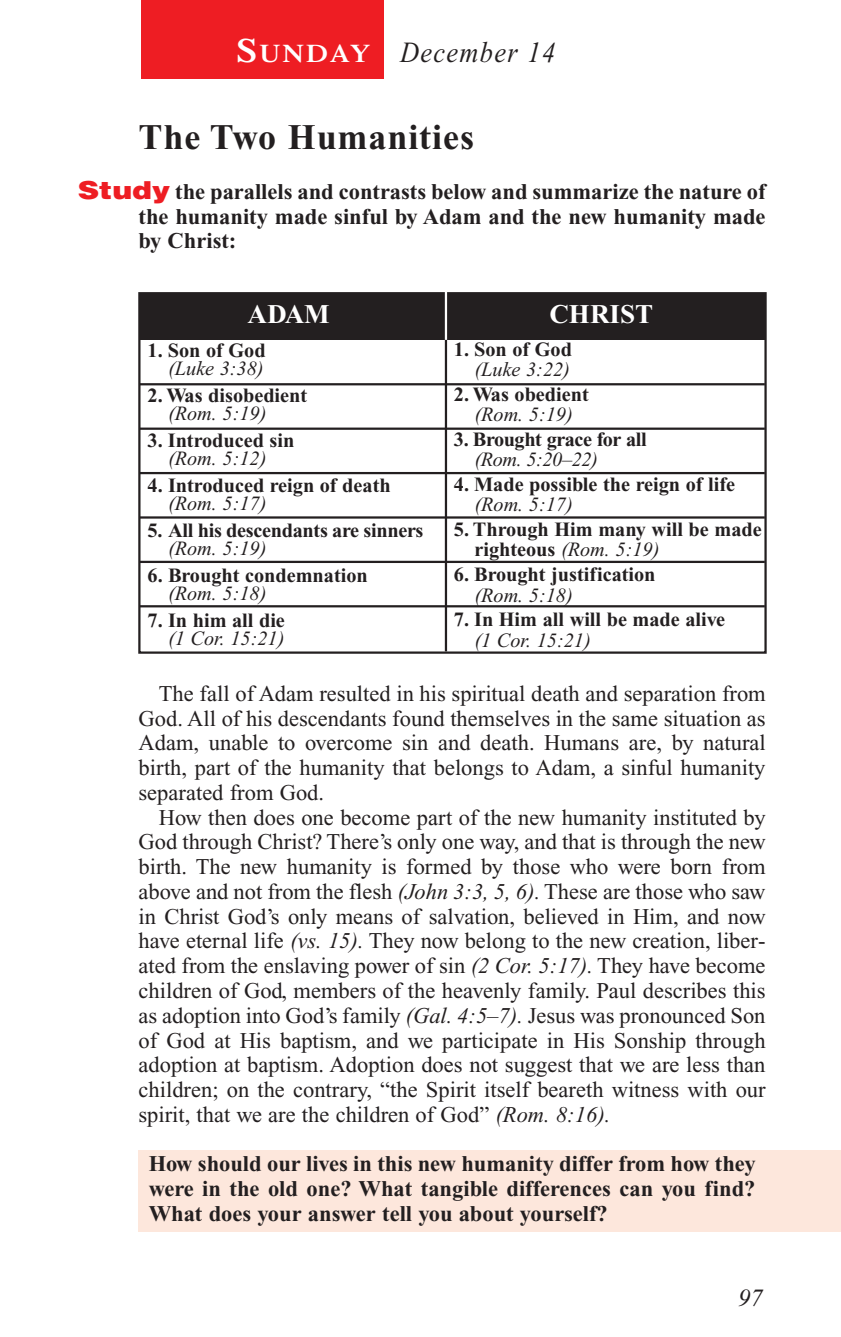
<style>
.page{position:relative;width:841px;height:1337px;background:#fff}
.page>*{position:absolute;margin:0;border:0;box-sizing:border-box;transform-origin:0 0}
.t1{font:700 36px "Times New Roman";letter-spacing:.025em;color:#231f20}
.t2{font:italic 29.25px "Times New Roman";letter-spacing:.05em;color:#231f20;scale:.9 1}
.t3{font:700 27px "Times New Roman";color:#fff}
.t4{font:italic 24.75px "Times New Roman";color:#231f20}
.t5{font:22.5px/24.8px "Times New Roman";color:#231f20;text-align:justify}
.t6{font:700 22.5px/24.8px "Times New Roman";color:#231f20;text-align:justify}
.t7{font:700 20.25px/20.2px "Times New Roman";color:#231f20}
.t8{font:italic 20.25px "Times New Roman";color:#231f20}
.t9{font:700 20.25px "Times New Roman";letter-spacing:-.02em;color:#231f20}
.s1{font-family:"Times";font-weight:600;font-style:normal;font-size:33.75px;color:#fff}
.s2{font-family:"Times";font-weight:600;font-style:normal;font-size:25.2px;color:#fff}
.s3{font-family:"Helvetica";font-weight:900;font-size:24.75px;color:#ee1d23}
.s4{font-weight:400;font-style:italic}
.s5{font-style:italic}
</style>
<div class="page">
<div style="left:138px;top:1150px;width:702px;height:81px;background:#fde7dc"></div>
<div style="left:141px;top:0;width:242px;height:78px;background:#ee1d23"></div>
<div style="left:138px;top:292px;width:628px;height:361px;border:2px solid #231f20"></div>
<hr style="left:445px;top:293px;width:2px;height:358px;background:#231f20">
<div style="left:141px;top:293px;width:623px;height:47px;background:#231f20"></div>
<hr style="left:140px;top:383px;width:624px;height:2px;background:#231f20">
<hr style="left:140px;top:427px;width:624px;height:3px;background:#231f20">
<hr style="left:140px;top:472px;width:624px;height:2px;background:#231f20">
<hr style="left:140px;top:516px;width:624px;height:2px;background:#231f20">
<hr style="left:140px;top:561px;width:624px;height:2px;background:#231f20">
<hr style="left:140px;top:605px;width:624px;height:2px;background:#231f20">
<hr style="left:445px;top:291px;width:2px;height:49px;background:#fff">
<h2 class="t2" style="left:236px;top:41px;width:355px"><span class="s1">S</span><span class="s2">UNDAY</span> December 14</h2>
<h1 class="t1" style="left:138px;top:126px;width:337px">The Two Humanities</h1>
<p class="t6" style="left:138px;top:181px;width:628px;text-indent:-61px"><span class="s3">Study</span> the parallels and contrasts below and summarize the nature of the humanity made sinful by Adam and the new humanity made by Christ:</p>
<p class="t3" style="left:247px;top:305px;width:84px">ADAM</p>
<p class="t3" style="left:549px;top:305px;width:105px">CHRIST</p>
<p class="t7" style="left:454px;top:341px;width:119px">1. Son of God</p>
<p class="t8" style="left:474px;top:362px;width:97px">(Luke 3:22)</p>
<p class="t7" style="left:454px;top:386px;width:136px">2. Was obedient</p>
<p class="t8" style="left:474px;top:407px;width:100px">(Rom. 5:19)</p>
<p class="t9" style="left:454px;top:433px;width:194px">3. Brought grace for all</p>
<p class="t8" style="left:474px;top:452px;width:125px">(Rom. 5:20–22)</p>
<p class="t7" style="left:454px;top:476px;width:282px">4. Made possible the reign of life</p>
<p class="t8" style="left:474px;top:497px;width:100px">(Rom. 5:17)</p>
<p class="t7" style="left:474px;top:521px;width:289px;text-indent:-20px">5. Through Him many will be made righteous <span class="s4">(Rom. 5:19)</span></p>
<p class="t7" style="left:454px;top:566px;width:203px">6. Brought justification</p>
<p class="t8" style="left:474px;top:587px;width:100px">(Rom. 5:18)</p>
<p class="t7" style="left:454px;top:611px;width:273px">7. In Him all will be made alive</p>
<p class="t8" style="left:474px;top:632px;width:118px">(1 Cor. 15:21)</p>
<p class="t7" style="left:148px;top:342px;width:119px">1. Son of God</p>
<p class="t8" style="left:168px;top:361px;width:97px">(Luke 3:38)</p>
<p class="t7" style="left:148px;top:387px;width:161px">2. Was disobedient</p>
<p class="t8" style="left:168px;top:406px;width:100px">(Rom. 5:19)</p>
<p class="t7" style="left:148px;top:432px;width:148px">3. Introduced sin</p>
<p class="t8" style="left:168px;top:451px;width:100px">(Rom. 5:12)</p>
<p class="t7" style="left:148px;top:477px;width:244px">4. Introduced reign of death</p>
<p class="t8" style="left:168px;top:496px;width:100px">(Rom. 5:17)</p>
<p class="t7" style="left:148px;top:522px;width:277px">5. All his descendants are sinners</p>
<p class="t8" style="left:168px;top:541px;width:100px">(Rom. 5:19)</p>
<p class="t7" style="left:148px;top:567px;width:222px">6. Brought condemnation</p>
<p class="t8" style="left:168px;top:586px;width:100px">(Rom. 5:18)</p>
<p class="t7" style="left:148px;top:612px;width:139px">7. In him all die</p>
<p class="t8" style="left:168px;top:631px;width:118px">(1 Cor. 15:21)</p>
<p class="t5" style="left:138px;top:683px;width:628px;text-indent:20px">The fall of Adam resulted in his spiritual death and separation from God. All of his descendants found themselves in the same situation as Adam, unable to overcome sin and death. Humans are, by natural birth, part of the humanity that belongs to Adam, a sinful humanity separated from God.</p>
<p class="t5" style="left:138px;top:807px;width:628px;text-indent:20px">How then does one become part of the new humanity instituted by God through Christ? There’s only one way, and that is through the new birth. The new humanity is formed by those who were born from above and not from the flesh <span class="s5">(John 3:3, 5, 6).</span> These are those who saw in Christ God’s only means of salvation, believed in Him, and now have eternal life <span class="s5">(vs. 15).</span> They now belong to the new creation, liber&shy;ated from the enslaving power of sin <span class="s5">(2 Cor. 5:17).</span> They have become children of God, members of the heavenly family. Paul describes this as adoption into God’s family <span class="s5">(Gal. 4:5–7).</span> Jesus was pronounced Son of God at His baptism, and we participate in His Sonship through adoption at baptism. Adoption does not suggest that we are less than children; on the contrary, “the Spirit itself beareth witness with our spirit, that we are the children of God” <span class="s5">(Rom. 8:16).</span></p>
<p class="t6" style="left:149px;top:1153px;width:608px">How should our lives in this new humanity differ from how they were in the old one? What tangible differences can you find?<br>What does your answer tell you about yourself?</p>
<p class="t4" style="left:738px;top:1289px;width:26px">97</p>
</div>
